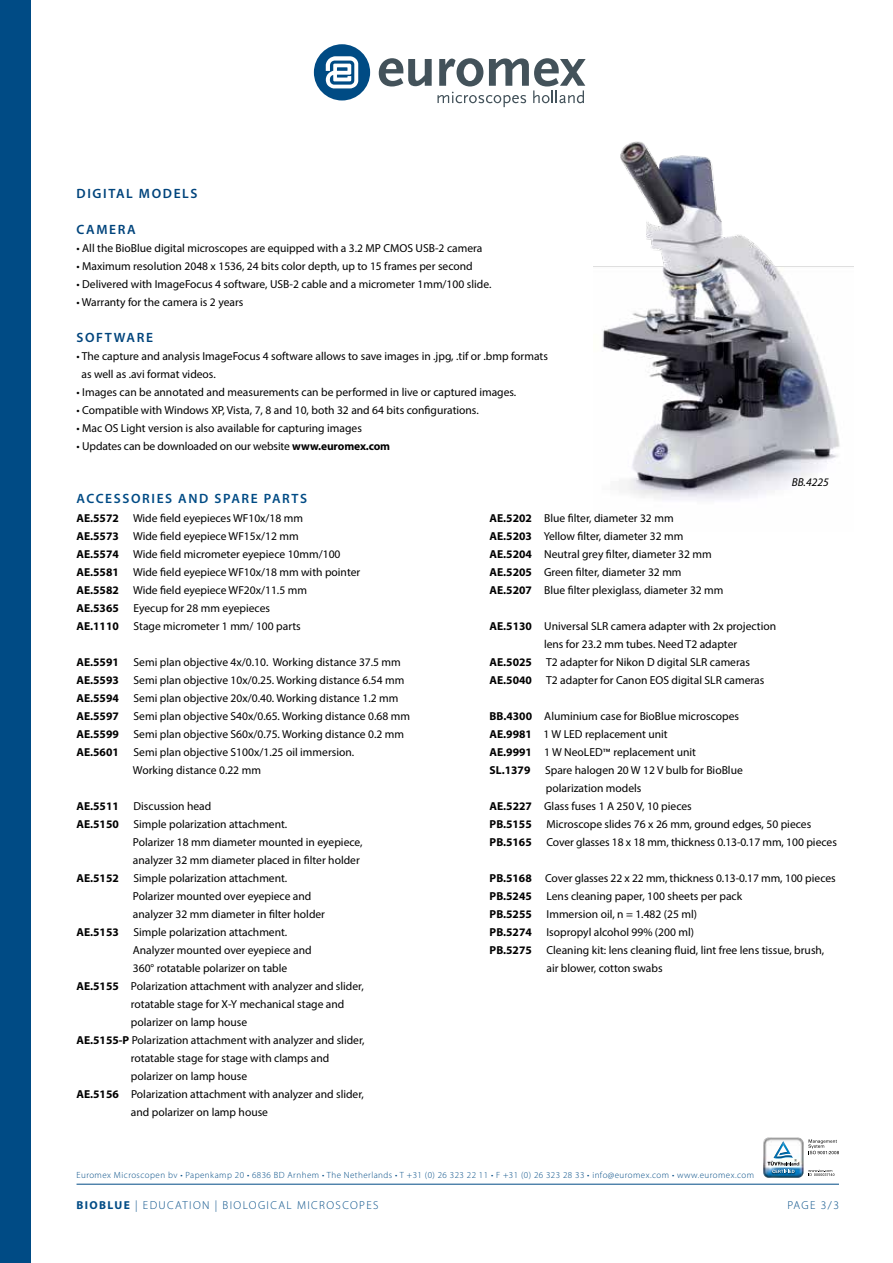
<style>
.page{position:relative;width:893px;height:1263px;background:#fff}
.page>*{position:absolute;margin:0;border:0;box-sizing:border-box;transform-origin:0 0}
.t1{font:600 13.5px "Myriad Pro";letter-spacing:.12em;color:#00447c}
.t2{font:600 13.5px "Myriad Pro";letter-spacing:.12em;color:#004b85}
.t3{font:11.55px/18px "Myriad Pro";color:#000}
.t4{font:700 11.55px "Myriad Pro";color:#000}
.t5{font:300 11.55px "Myriad Pro";letter-spacing:.12em;color:#004b85}
.t6{font:italic 11.55px "Myriad Pro";color:#000}
.t7{font:300 9px "Myriad Pro";letter-spacing:.05em;color:#004b85}
.s1{font-weight:700}
.s2{font-family:"Calibri"}
</style>
<div class="page">
<div style="left:0;top:0;width:30px;height:1263px;background:#004b85"></div>
<svg style="left:314px;top:44px;width:56px;height:56px"></svg>
<svg style="left:379px;top:58px;width:207px;height:49px"></svg>
<img style="left:594px;top:141px;width:259px;height:360px">
<svg style="left:763px;top:1137px;width:76px;height:41px"></svg>
<hr style="left:77px;top:1184px;width:762px;height:1px;background:#004b85">
<p class="t1" style="left:77px;top:185px;width:123px">DIGITAL MODELS</p>
<p class="t1" style="left:77px;top:221px;width:61px">CAMERA</p>
<p class="t3" style="left:77px;top:239px;width:407px">• All the BioBlue digital microscopes are equipped with a 3.2 MP CMOS USB-2 camera</p>
<p class="t3" style="left:77px;top:257px;width:398px">• Maximum resolution 2048 x 1536, 24 bits color depth, up to 15 frames per second</p>
<p class="t3" style="left:77px;top:275px;width:416px">• Delivered with ImageFocus 4 software, USB-2 cable and a micrometer 1mm/100 slide.</p>
<p class="t3" style="left:77px;top:293px;width:168px">• Warranty for the camera is 2 years</p>
<p class="t1" style="left:77px;top:329px;width:78px">SOFTWARE</p>
<p class="t3" style="left:81px;top:347px;width:468px;text-indent:-5px">• The capture and analysis ImageFocus 4 software allows to save images in .jpg, .tif or .bmp formats as well as .avi format videos.</p>
<p class="t3" style="left:77px;top:383px;width:441px">• Images can be annotated and measurements can be performed in live or captured images.</p>
<p class="t3" style="left:77px;top:401px;width:404px">• Compatible with Windows XP, Vista, 7, 8 and 10, both 32 and 64 bits configurations.</p>
<p class="t3" style="left:77px;top:419px;width:287px">• Mac OS Light version is also available for capturing images</p>
<p class="t3" style="left:77px;top:437px;width:315px">• Updates can be downloaded on our website <span class="s1">www.euromex.com</span></p>
<p class="t6" style="left:792px;top:475px;width:38px">BB.4225</p>
<p class="t2" style="left:77px;top:490px;width:232px">ACCESSORIES AND SPARE PARTS</p>
<p class="t3" style="left:77px;top:509px;width:285px"><span class="s1">AE.5572</span> Wide field eyepieces WF10x/18 mm<br><span class="s1">AE.5573</span> Wide field eyepiece WF15x/12 mm<br><span class="s1">AE.5574</span> Wide field micrometer eyepiece 10mm/100<br><span class="s1">AE.5581</span> Wide field eyepiece WF10x/18 mm with pointer <span class="s1">AE.5582</span> Wide field eyepiece WF20x/11.5 mm<br><span class="s1">AE.5365</span></p>
<p class="t3" style="left:134px;top:599px;width:138px">Eyecup for 28 mm eyepieces</p>
<p class="t4" style="left:77px;top:619px;width:44px">AE.1110</p>
<p class="t3" style="left:134px;top:617px;width:169px">Stage micrometer 1 mm/ 100 parts</p>
<p class="t4" style="left:77px;top:655px;width:44px">AE.5591</p>
<p class="t3" style="left:134px;top:653px;width:269px">Semi plan objective 4x/0.10. Working distance 37.5 mm</p>
<p class="t4" style="left:77px;top:673px;width:44px">AE.5593</p>
<p class="t3" style="left:134px;top:671px;width:272px">Semi plan objective 10x/0.25. Working distance 6.54 mm</p>
<p class="t4" style="left:77px;top:691px;width:44px">AE.5594</p>
<p class="t3" style="left:134px;top:689px;width:266px">Semi plan objective 20x/0.40. Working distance 1.2 mm</p>
<p class="t4" style="left:77px;top:709px;width:44px">AE.5597</p>
<p class="t3" style="left:134px;top:707px;width:278px">Semi plan objective S40x/0.65. Working distance 0.68 mm</p>
<p class="t4" style="left:77px;top:727px;width:44px">AE.5599</p>
<p class="t3" style="left:134px;top:725px;width:272px">Semi plan objective S60x/0.75. Working distance 0.2 mm</p>
<p class="t4" style="left:77px;top:745px;width:44px">AE.5601</p>
<p class="t3" style="left:133px;top:743px;width:223px">Semi plan objective S100x/1.25 oil immersion.<br>Working distance 0.22 mm</p>
<p class="t4" style="left:77px;top:799px;width:44px">AE.5511</p>
<p class="t3" style="left:134px;top:797px;width:79px">Discussion head</p>
<p class="t4" style="left:77px;top:817px;width:44px">AE.5150</p>
<p class="t3" style="left:133px;top:815px;width:231px">Simple polarization attachment.<br>Polarizer 18 mm diameter mounted in eyepiece, analyzer 32 mm diameter placed in filter holder</p>
<p class="t4" style="left:77px;top:870px;width:44px">AE.5152</p>
<p class="t3" style="left:133px;top:869px;width:194px">Simple polarization attachment.<br>Polarizer mounted over eyepiece and analyzer 32 mm diameter in filter holder</p>
<p class="t4" style="left:77px;top:924px;width:44px">AE.5153</p>
<p class="t3" style="left:134px;top:923px;width:155px">Simple polarization attachment.</p>
<p class="t3" style="left:133px;top:941px;width:180px">Analyzer mounted over eyepiece and</p>
<p class="t3" style="left:133px;top:959px;width:156px">360° rotatable polarizer on table</p>
<p class="t3" style="left:77px;top:977px;width:289px"><span class="s1">AE.5155</span> Polarization attachment with analyzer and slider,</p>
<p class="t3" style="left:131px;top:995px;width:215px">rotatable stage for X-Y mechanical stage and</p>
<p class="t3" style="left:131px;top:1013px;width:118px">polarizer on lamp house</p>
<p class="t3" style="left:77px;top:1031px;width:290px"><span class="s1">AE.5155-P</span> Polarization attachment with analyzer and slider,</p>
<p class="t3" style="left:131px;top:1049px;width:200px">rotatable stage for stage with clamps and</p>
<p class="t3" style="left:131px;top:1067px;width:118px">polarizer on lamp house</p>
<p class="t3" style="left:77px;top:1085px;width:289px"><span class="s1">AE.5156</span> Polarization attachment with analyzer and slider,</p>
<p class="t3" style="left:131px;top:1103px;width:139px">and polarizer on lamp house</p>
<p class="t3" style="left:490px;top:509px;width:235px"><span class="s1">AE.5202</span> Blue filter, diameter 32 mm<br><span class="s1">AE.5203</span> Yellow filter, diameter 32 mm <span class="s1">AE.5204</span> Neutral grey filter, diameter 32 mm <span class="s1">AE.5205</span> Green filter, diameter 32 mm <span class="s1">AE.5207</span> Blue filter plexiglass, diameter 32 mm</p>
<p class="t3" style="left:490px;top:617px;width:288px"><span class="s1">AE.5130</span> Universal SLR camera adapter with 2x projection</p>
<p class="t3" style="left:544px;top:635px;width:195px">lens for 23.2 mm tubes. Need T2 adapter</p>
<p class="t3" style="left:490px;top:653px;width:262px"><span class="s1">AE.5025</span> T2 adapter for Nikon D digital SLR cameras</p>
<p class="t3" style="left:490px;top:671px;width:276px"><span class="s1">AE.5040</span> T2 adapter for Canon EOS digital SLR cameras</p>
<p class="t3" style="left:490px;top:707px;width:251px"><span class="s1">BB.4300</span> Aluminium case for BioBlue microscopes<br><span class="s1">AE.9981</span> 1 W LED replacement unit<br><span class="s1">AE.9991</span> 1 W NeoLED<span class="s2">™</span> replacement unit<br><span class="s1">SL.1379</span></p>
<p class="t3" style="left:545px;top:761px;width:199px">Spare halogen 20 W 12 V bulb for BioBlue</p>
<p class="t3" style="left:546px;top:779px;width:97px">polarization models</p>
<p class="t3" style="left:490px;top:797px;width:204px"><span class="s1">AE.5227</span> Glass fuses 1 A 250 V, 10 pieces</p>
<p class="t4" style="left:490px;top:816px;width:44px">PB.5155</p>
<p class="t3" style="left:546px;top:815px;width:266px">Microscope slides 76 x 26 mm, ground edges, 50 pieces</p>
<p class="t4" style="left:490px;top:834px;width:44px">PB.5165</p>
<p class="t3" style="left:546px;top:833px;width:292px">Cover glasses 18 x 18 mm, thickness 0.13-0.17 mm, 100 pieces</p>
<p class="t3" style="left:490px;top:869px;width:348px"><span class="s1">PB.5168</span> Cover glasses 22 x 22 mm, thickness 0.13-0.17 mm, 100 pieces<br><span class="s1">PB.5245</span></p>
<p class="t3" style="left:546px;top:887px;width:197px">Lens cleaning paper, 100 sheets per pack</p>
<p class="t4" style="left:490px;top:907px;width:44px">PB.5255</p>
<p class="t3" style="left:546px;top:905px;width:152px">Immersion oil, n = 1.482 (25 ml)</p>
<p class="t4" style="left:490px;top:925px;width:44px">PB.5274</p>
<p class="t3" style="left:546px;top:923px;width:149px">Isopropyl alcohol 99% (200 ml)</p>
<p class="t4" style="left:490px;top:943px;width:44px">PB.5275</p>
<p class="t3" style="left:546px;top:941px;width:279px">Cleaning kit: lens cleaning fluid, lint free lens tissue, brush, air blower, cotton swabs</p>
<p class="t7" style="left:77px;top:1169px;width:679px">Euromex Microscopen bv • Papenkamp 20 • 6836 BD Arnhem • The Netherlands • T +31 (0) 26 323 22 11 • F +31 (0) 26 323 28 33 • info@euromex.com • www.euromex.com</p>
<p class="t5" style="left:77px;top:1198px;width:304px"><span class="s1">BIOBLUE</span> | EDUCATION | BIOLOGICAL MICROSCOPES</p>
<p class="t5" style="left:787px;top:1198px;width:53px">PAGE 3/3</p>
</div>
